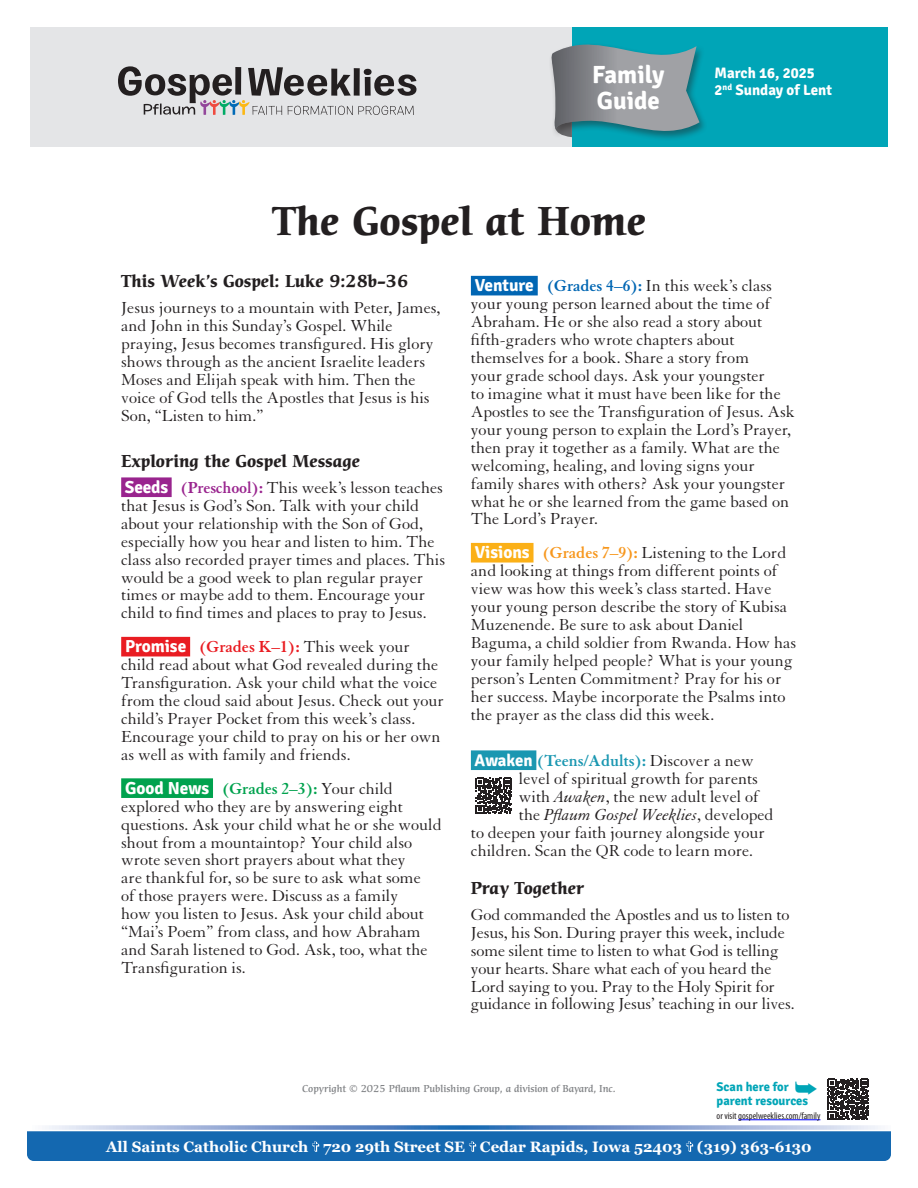
<style>
.page{position:relative;width:918px;height:1188px;background:#fff}
.page>*{position:absolute;margin:0;border:0;box-sizing:border-box;transform-origin:0 0}
.t1{font:700 39.3px "Cerigo Std";color:#231f20}
.t2{font:700 24.9px/26.2px "Signika";color:#fff}
.t3{font:17.4px/18px "Granjon LT Std";color:#231f20}
.t4{font:700 17.4px "Granjon LT Std";color:#1a97b1}
.t5{font:italic 17.4px "Granjon LT Std";color:#231f20}
.t6{font:700 16.8px "Cerigo Std";color:#231f20}
.t7{font:700 15px "Georgia";color:#fff}
.t8{font:700 15px/16.8px "Signika";color:#fff}
.t9{font:700 12.6px/14px "Signika";color:#00a5b7}
.t10{font:500 9.75px "Cerigo Std";color:#808285}
.t11{font:condensed 9.75px "Myriad Pro";color:#231f20}
.s1{font-family:"Signika";font-weight:700;color:#fff}
.s2{font-weight:700;color:#99248e}
.s3{font-weight:700;color:#e91c22}
.s4{font-weight:700;color:#00a24e}
.s5{font-weight:700;color:#0166b3}
.s6{font-weight:700;color:#f7971d}
.s7{font-family:"Signika";font-size:16.8px;color:#fff}
.s8{font-weight:400;color:#231f20}
.s9{font-style:italic}
.s10{font-style:normal}
</style>
<div class="page">
<svg style="left:45px;top:1125px;width:836px;height:5px;background:#93add6"></svg>
<div style="left:27px;top:1131px;width:864px;height:30px;background:#1468b0"></div>
<div style="left:537px;top:27px;width:351px;height:120px;background:#00a5b7"></div>
<div style="left:30px;top:27px;width:542px;height:120px;background:#e4e5e7"></div>
<div style="left:548px;top:43px;width:160px;height:98px;background:#231f20;opacity:.45"></div>
<svg style="left:550px;top:44px;width:150px;height:93px;background:#78949a"></svg>
<svg style="left:118px;top:66px;width:298px;height:49px"></svg>
<hr style="left:738px;top:1120px;width:82px;height:1px;background:#00f">
<svg style="left:827px;top:1079px;width:42px;height:41px"></svg>
<div style="left:121px;top:477px;width:51px;height:20px;background:#99248e"></div>
<div style="left:121px;top:637px;width:69px;height:19px;background:#e91c22"></div>
<div style="left:121px;top:778px;width:92px;height:20px;background:#00a24e"></div>
<div style="left:471px;top:276px;width:67px;height:19px;background:#0166b3"></div>
<div style="left:471px;top:543px;width:63px;height:20px;background:#fbb017"></div>
<div style="left:471px;top:750px;width:65px;height:20px;background:#1a97b1"></div>
<svg style="left:476px;top:778px;width:36px;height:36px"></svg>
<p class="t2" style="left:592px;top:62px;width:74px">Family<br>Guide</p>
<p class="t1" style="left:272px;top:198px;width:375px">The Gospel at Home</p>
<p class="t8" style="left:715px;top:64px;width:119px">March 16, 2025<br>2<sup>nd</sup> Sunday of Lent</p>
<p class="t6" style="left:121px;top:272px;width:289px">This Week’s Gospel: Luke 9:28b–36</p>
<p class="t3" style="left:121px;top:299px;width:321px">Jesus journeys to a mountain with Peter, James, and John in this Sunday’s Gospel. While praying, Jesus becomes transfigured. His glory shows through as the ancient Israelite leaders Moses and Elijah speak with him. Then the voice of God tells the Apostles that Jesus is his Son, “Listen to him.”</p>
<p class="t6" style="left:121px;top:451px;width:240px">Exploring the Gospel Message</p>
<p class="t3" style="left:121px;top:479px;width:326px"><span class="s1">Seeds</span> <span class="s2">(Preschool):</span> This week’s lesson teaches that Jesus is God’s Son. Talk with your child about your relationship with the Son of God, especially how you hear and listen to him. The class also recorded prayer times and places. This would be a good week to plan regular prayer times or maybe add to them. Encourage your child to find times and places to pray to Jesus.</p>
<p class="t3" style="left:121px;top:638px;width:324px"><span class="s1">Promise</span> <span class="s3">(Grades K–1):</span> This week your child read about what God revealed during the Transfiguration. Ask your child what the voice from the cloud said about Jesus. Check out your child’s Prayer Pocket from this week’s class.<br>Encourage your child to pray on his or her own as well as with family and friends.</p>
<p class="t3" style="left:121px;top:780px;width:322px"><span class="s1">Good News</span> <span class="s4">(Grades 2–3):</span> Your child explored who they are by answering eight questions. Ask your child what he or she would shout from a mountaintop? Your child also wrote seven short prayers about what they<br>are thankful for, so be sure to ask what some<br>of those prayers were. Discuss as a family<br>how you listen to Jesus. Ask your child about “Mai’s Poem” from class, and how Abraham and Sarah listened to God. Ask, too, what the Transfiguration is.</p>
<p class="t3" style="left:471px;top:277px;width:326px"><span class="s1">Venture</span> <span class="s5">(Grades 4–6):</span> In this week’s class your young person learned about the time of Abraham. He or she also read a story about fifth-graders who wrote chapters about themselves for a book. Share a story from<br>your grade school days. Ask your youngster<br>to imagine what it must have been like for the Apostles to see the Transfiguration of Jesus. Ask your young person to explain the Lord’s Prayer, then pray it together as a family. What are the welcoming, healing, and loving signs your family shares with others? Ask your youngster what he or she learned from the game based on The Lord’s Prayer.</p>
<p class="t3" style="left:471px;top:544px;width:327px"><span class="s1">Visions</span> <span class="s6">(Grades 7–9):</span> Listening to the Lord and looking at things from different points of view was how this week’s class started. Have your young person describe the story of Kubisa Muzenende. Be sure to ask about Daniel Baguma, a child soldier from Rwanda. How has your family helped people? What is your young person’s Lenten Commitment? Pray for his or her success. Maybe incorporate the Psalms into the prayer as the class did this week.</p>
<p class="t4" style="left:475px;top:751px;width:280px"><span class="s7">Awaken</span> (Teens/Adults): <span class="s8">Discover a new</span></p>
<p class="t3" style="left:519px;top:770px;width:241px">level of spiritual growth for parents</p>
<p class="t3" style="left:519px;top:788px;width:241px">with <span class="s9">Awaken</span>, the new adult level of</p>
<p class="t5" style="left:519px;top:805px;width:256px"><span class="s10">the</span> Pflaum Gospel Weeklies<span class="s10">, developed</span></p>
<p class="t3" style="left:471px;top:824px;width:296px">to deepen your faith journey alongside your</p>
<p class="t3" style="left:471px;top:842px;width:284px">children. Scan the QR code to learn more.</p>
<p class="t6" style="left:471px;top:878px;width:114px">Pray Together</p>
<p class="t3" style="left:471px;top:906px;width:325px">God commanded the Apostles and us to listen to Jesus, his Son. During prayer this week, include some silent time to listen to what God is telling your hearts. Share what each of you heard the Lord saying to you. Pray to the Holy Spirit for guidance in following Jesus’ teaching in our lives.</p>
<p class="t10" style="left:302px;top:1083px;width:315px">Copyright © 2025 Pflaum Publishing Group, a division of Bayard, Inc.</p>
<p class="t9" style="left:717px;top:1080px;width:93px">Scan here for parent resources</p>
<p class="t11" style="left:717px;top:1110px;width:105px">or visit gospelweeklies.com/family</p>
<p class="t7" style="left:106px;top:1137px;width:707px">All Saints Catholic Church 720 29th Street SE Cedar Rapids, Iowa 52403 (319) 363-6130</p>
</div>
